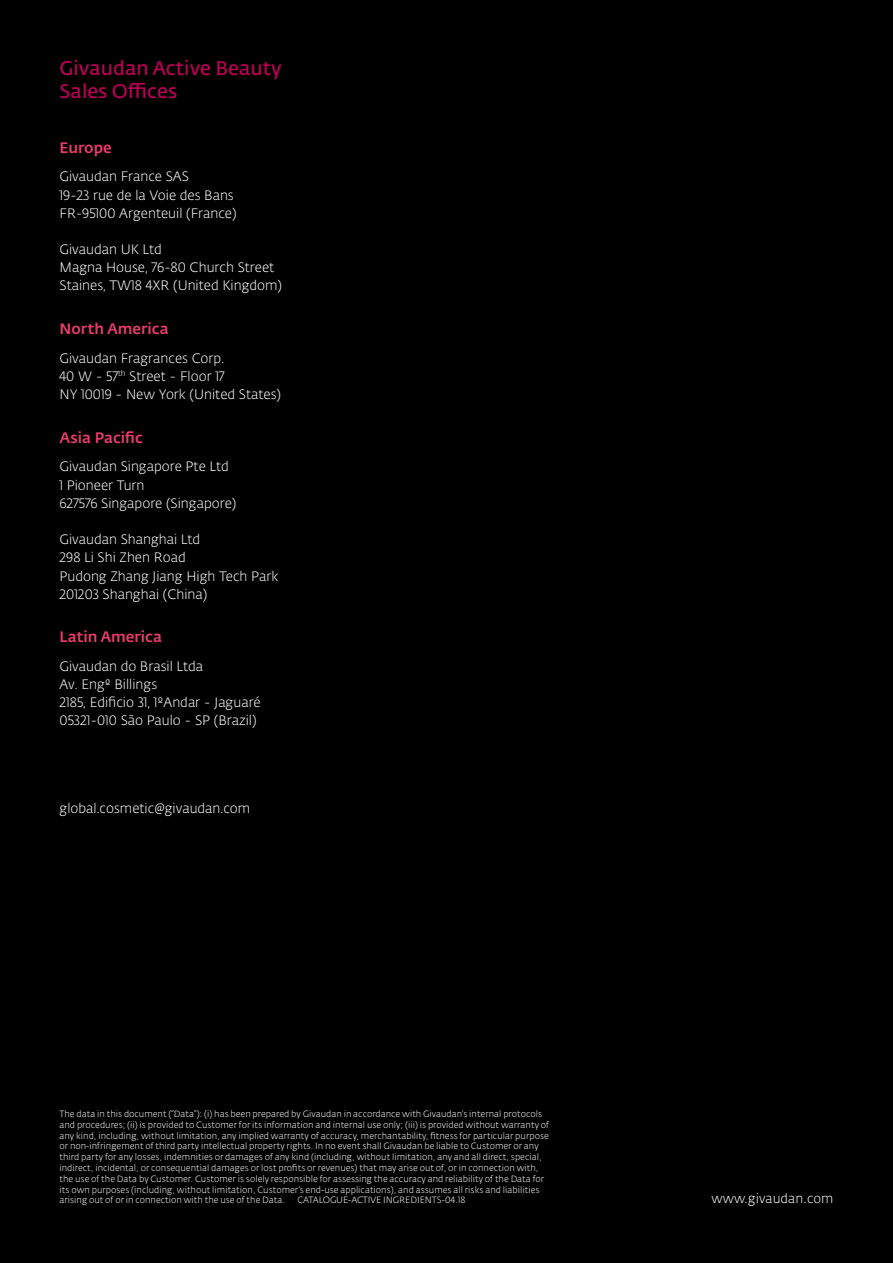
<style>
.page{position:relative;width:893px;height:1263px;background:#000}
.page>*{position:absolute;margin:0;border:0;box-sizing:border-box;transform-origin:0 0}
.t1{font:600 19.5px/23.4px "Fedra Sans Alt Std";color:#bd0156}
.t2{font:500 15px "Fedra Sans Alt Std";color:#e83c6a}
.t3{font:13.5px/18.1px "Fedra Sans Alt Pro Light LF";color:#fff}
.t4{font:300 13.05px "Fedra Sans Alt Std";color:#fff}
.t5{font:300 9px/10.8px "Fedra Sans Alt Std";color:#fff}
</style>
<div class="page">
<h1 class="t1" style="left:60px;top:56px;width:224px">Givaudan Active Beauty<br>Sales Offices</h1>
<h2 class="t2" style="left:60px;top:138px;width:54px">Europe</h2>
<h3 class="t3" style="left:60px;top:167px;width:179px">Givaudan France SAS<br>19-23 rue de la Voie des Bans<br>FR-95100 Argenteuil (France)</h3>
<h3 class="t3" style="left:60px;top:240px;width:224px">Givaudan UK Ltd<br>Magna House, 76-80 Church Street<br>Staines, TW18 4XR (United Kingdom)</h3>
<h2 class="t2" style="left:60px;top:319px;width:111px">North America</h2>
<h3 class="t3" style="left:60px;top:349px;width:223px">Givaudan Fragrances Corp.<br>40 W - 57<sup>th</sup> Street - Floor 17<br>NY 10019 - New York (United States)</h3>
<h2 class="t2" style="left:60px;top:428px;width:85px">Asia Pacific</h2>
<h3 class="t3" style="left:60px;top:457px;width:178px">Givaudan Singapore Pte Ltd<br>1 Pioneer Turn<br>627576 Singapore (Singapore)</h3>
<h3 class="t3" style="left:60px;top:530px;width:220px">Givaudan Shanghai Ltd<br>298 Li Shi Zhen Road<br>Pudong Zhang Jiang High Tech Park<br>201203 Shanghai (China)</h3>
<h2 class="t2" style="left:60px;top:627px;width:104px">Latin America</h2>
<h3 class="t3" style="left:60px;top:657px;width:203px">Givaudan do Brasil Ltda<br>Av. Engº Billings<br>2185, Edificio 31, 1ºAndar - Jaguaré<br>05321-010 São Paulo - SP (Brazil)</h3>
<h3 class="t3" style="left:60px;top:799px;width:192px">global.cosmetic@givaudan.com</h3>
<p class="t5" style="left:60px;top:1108px;width:491px">The data in this document (“Data”): (i) has been prepared by Givaudan in accordance with Givaudan's internal protocols and procedures; (ii) is provided to Customer for its information and internal use only; (iii) is provided without warranty of any kind, including, without limitation, any implied warranty of accuracy, merchantability, fitness for particular purpose or non-infringement of third party intellectual property rights. In no event shall Givaudan be liable to Customer or any third party for any losses, indemnities or damages of any kind (including, without limitation, any and all direct, special, indirect, incidental, or consequential damages or lost profits or revenues) that may arise out of, or in connection with, the use of the Data by Customer. Customer is solely responsible for assessing the accuracy and reliability of the Data for its own purposes (including, without limitation, Customer’s end-use applications), and assumes all risks and liabilities arising out of or in connection with the use of the Data.</p>
<p class="t5" style="left:297px;top:1195px;width:170px">CATALOGUE-ACTIVE INGREDIENTS-04.18</p>
<h3 class="t4" style="left:711px;top:1191px;width:124px">www.givaudan.com</h3>
</div>
